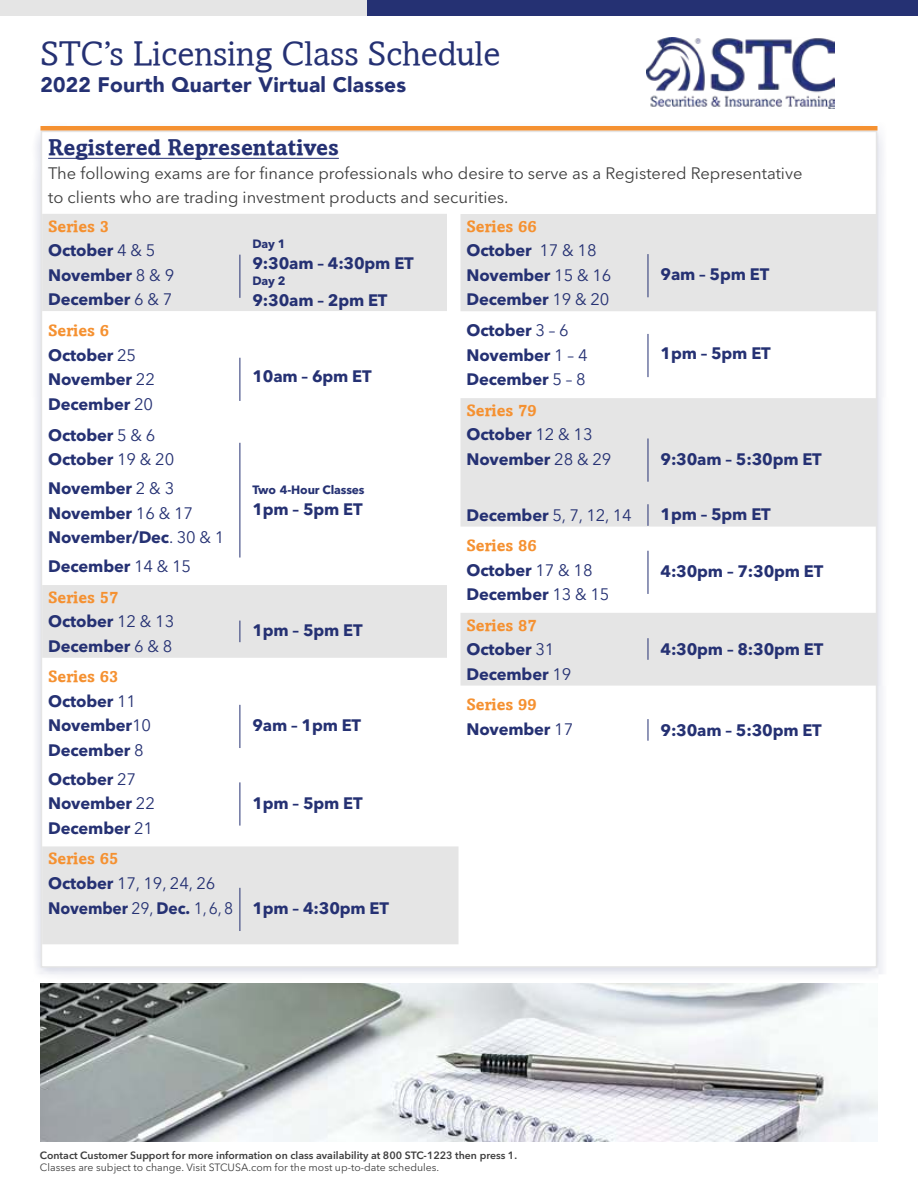
<style>
.page{position:relative;width:918px;height:1188px;background:#fff}
.page>*{position:absolute;margin:0;border:0;box-sizing:border-box;transform-origin:0 0}
.t1{font:34.5px "Amasis";color:#253173}
.t2{font:700 22.5px "Amasis";color:#253173}
.t3{font:900 21px "Avenir";letter-spacing:.01em;color:#253173}
.t4{font:700 16.5px/24.5px "Avenir Next LT Pro";letter-spacing:-.01em;color:#253173}
.t5{font:16.5px/24px "Avenir Next LT Pro";color:#3d3d3d}
.t6{font:700 16.5px "Amasis";color:#f59131}
.t7{font:16.5px "Avenir Next LT Pro";color:#253173}
.t8{font:700 12px "Avenir Next LT Pro";letter-spacing:-.01em;color:#253173}
.t9{font:600 10.5px "Avenir Next LT Pro";color:#3d3d3d}
.t10{font:10.5px "Avenir Next LT Pro";color:#3d3d3d}
.s1{font-weight:400}
.s2{font-weight:700}
</style>
<div class="page">
<div style="left:0;top:0;width:367px;height:15px;background:#e5e5e5"></div>
<div style="left:367px;top:0;width:551px;height:15px;background:#253173"></div>
<div style="left:29px;top:122px;width:860px;height:860px;background:#253173;opacity:.22"></div>
<div style="left:41px;top:131px;width:836px;height:836px;background:#fff"></div>
<svg style="left:44px;top:214px;width:415px;height:730px"></svg>
<hr style="left:48px;top:158px;width:291px;height:1px;background:#253173">
<hr style="left:41px;top:126px;width:837px;height:4px;background:#f59131">
<img style="left:41px;top:984px;width:836px;height:158px">
<img style="left:647px;top:37px;width:187px;height:72px">
<div style="left:447px;top:210px;width:425px;height:594px;background:#fff"></div>
<svg style="left:460px;top:214px;width:417px;height:472px;fill:#e5e5e5"></svg>
<hr style="left:240px;top:255px;width:1px;height:43px;background:#253173">
<hr style="left:240px;top:358px;width:1px;height:43px;background:#253173">
<hr style="left:240px;top:443px;width:1px;height:115px;background:#253173">
<svg style="left:240px;top:621px;width:1px;height:21px"></svg>
<hr style="left:240px;top:705px;width:1px;height:43px;background:#253173">
<hr style="left:240px;top:782px;width:1px;height:44px;background:#253173">
<hr style="left:240px;top:888px;width:1px;height:43px;background:#253173">
<hr style="left:648px;top:254px;width:1px;height:43px;background:#253173">
<hr style="left:648px;top:334px;width:1px;height:43px;background:#253173">
<hr style="left:648px;top:438px;width:1px;height:44px;background:#253173">
<svg style="left:648px;top:504px;width:1px;height:22px"></svg>
<hr style="left:648px;top:551px;width:1px;height:43px;background:#253173">
<svg style="left:648px;top:638px;width:1px;height:22px"></svg>
<svg style="left:648px;top:719px;width:1px;height:22px"></svg>
<h1 class="t1" style="left:40px;top:39px;width:461px">STC’s Licensing Class Schedule</h1>
<p class="t3" style="left:40px;top:73px;width:367px">2022 Fourth Quarter Virtual Classes</p>
<h2 class="t2" style="left:48px;top:138px;width:292px">Registered Representatives</h2>
<p class="t5" style="left:48px;top:163px;width:756px">The following exams are for finance professionals who desire to serve as a Registered Representative to clients who are trading investment products and securities.</p>
<p class="t6" style="left:48px;top:219px;width:62px">Series 3</p>
<p class="t4" style="left:48px;top:240px;width:128px">October <span class="s1">4 &amp; 5<br></span>November <span class="s1">8 &amp; 9<br></span>December <span class="s1">6 &amp; 7</span></p>
<p class="t6" style="left:48px;top:323px;width:62px">Series 6</p>
<p class="t4" style="left:48px;top:344px;width:108px">October <span class="s1">25<br></span>November <span class="s1">22<br></span>December <span class="s1">20</span></p>
<p class="t4" style="left:48px;top:424px;width:128px">October <span class="s1">5 &amp; 6<br></span>October <span class="s1">19 &amp; 20</span></p>
<p class="t4" style="left:48px;top:478px;width:178px">November <span class="s1">2 &amp; 3<br></span>November <span class="s1">16 &amp; 17<br></span>November/Dec<span class="s1">. 30 &amp; 1</span></p>
<p class="t4" style="left:48px;top:556px;width:145px">December <span class="s1">14 &amp; 15</span></p>
<p class="t6" style="left:48px;top:590px;width:72px">Series 57</p>
<p class="t4" style="left:48px;top:611px;width:128px">October <span class="s1">12 &amp; 13<br></span>December <span class="s1">6 &amp; 8</span></p>
<p class="t6" style="left:48px;top:670px;width:72px">Series 63</p>
<p class="t4" style="left:48px;top:690px;width:104px">October <span class="s1">11<br></span>November<span class="s1">10<br></span>December <span class="s1">8</span></p>
<p class="t4" style="left:48px;top:768px;width:108px">October <span class="s1">27<br></span>November <span class="s1">22<br></span>December <span class="s1">21</span></p>
<p class="t6" style="left:48px;top:852px;width:72px">Series 65</p>
<p class="t4" style="left:48px;top:873px;width:187px">October <span class="s1">17, 19, 24, 26<br></span>November <span class="s1">29,</span> Dec. <span class="s1">1, 6, 8</span></p>
<p class="t6" style="left:467px;top:219px;width:72px">Series 66</p>
<p class="t4" style="left:467px;top:240px;width:146px">October <span class="s1">17 &amp; 18<br></span>November <span class="s1">15 &amp; 16<br></span>December <span class="s1">19 &amp; 20</span></p>
<p class="t4" style="left:467px;top:320px;width:123px">October <span class="s1">3 – 6<br></span>November <span class="s1">1 – 4<br></span>December <span class="s1">5 – 8</span></p>
<p class="t6" style="left:467px;top:403px;width:72px">Series 79</p>
<p class="t4" style="left:467px;top:424px;width:146px">October <span class="s1">12 &amp; 13<br></span>November <span class="s1">28 &amp; 29</span></p>
<p class="t8" style="left:252px;top:239px;width:35px">Day 1</p>
<p class="t4" style="left:252px;top:252px;width:163px">9:30am – 4:30pm ET</p>
<p class="t8" style="left:252px;top:276px;width:35px">Day 2</p>
<p class="t4" style="left:252px;top:290px;width:137px">9:30am – 2pm ET</p>
<p class="t4" style="left:661px;top:264px;width:110px">9am – 5pm ET</p>
<p class="t4" style="left:661px;top:342px;width:112px">1pm – 5pm ET</p>
<p class="t4" style="left:252px;top:366px;width:121px">10am – 6pm ET</p>
<p class="t4" style="left:661px;top:448px;width:163px">9:30am – 5:30pm ET</p>
<p class="t4" style="left:661px;top:503px;width:112px">1pm – 5pm ET</p>
<p class="t8" style="left:252px;top:485px;width:114px">Two 4-Hour Classes</p>
<p class="t4" style="left:252px;top:499px;width:112px">1pm – 5pm ET</p>
<p class="t7" style="left:467px;top:508px;width:167px"><span class="s2">December</span> 5, 7, 12, 14</p>
<p class="t6" style="left:467px;top:539px;width:72px">Series 86</p>
<p class="t4" style="left:467px;top:559px;width:145px">October <span class="s1">17 &amp; 18<br></span>December <span class="s1">13 &amp; 15</span></p>
<p class="t6" style="left:467px;top:618px;width:72px">Series 87</p>
<p class="t4" style="left:467px;top:639px;width:106px">October <span class="s1">31<br></span>December <span class="s1">19</span></p>
<p class="t6" style="left:467px;top:698px;width:72px">Series 99</p>
<p class="t4" style="left:467px;top:718px;width:108px">November <span class="s1">17</span></p>
<p class="t4" style="left:661px;top:560px;width:164px">4:30pm – 7:30pm ET</p>
<p class="t4" style="left:252px;top:619px;width:112px">1pm – 5pm ET</p>
<p class="t4" style="left:661px;top:639px;width:164px">4:30pm – 8:30pm ET</p>
<p class="t4" style="left:252px;top:715px;width:110px">9am – 1pm ET</p>
<p class="t4" style="left:661px;top:719px;width:163px">9:30am – 5:30pm ET</p>
<p class="t4" style="left:252px;top:792px;width:112px">1pm – 5pm ET</p>
<p class="t4" style="left:252px;top:897px;width:138px">1pm – 4:30pm ET</p>
<p class="t9" style="left:40px;top:1151px;width:479px">Contact Customer Support for more information on class availability at 800 STC-1223 then press 1.</p>
<p class="t10" style="left:40px;top:1163px;width:401px">Classes are subject to change. Visit STCUSA.com for the most up-to-date schedules.</p>
</div>
